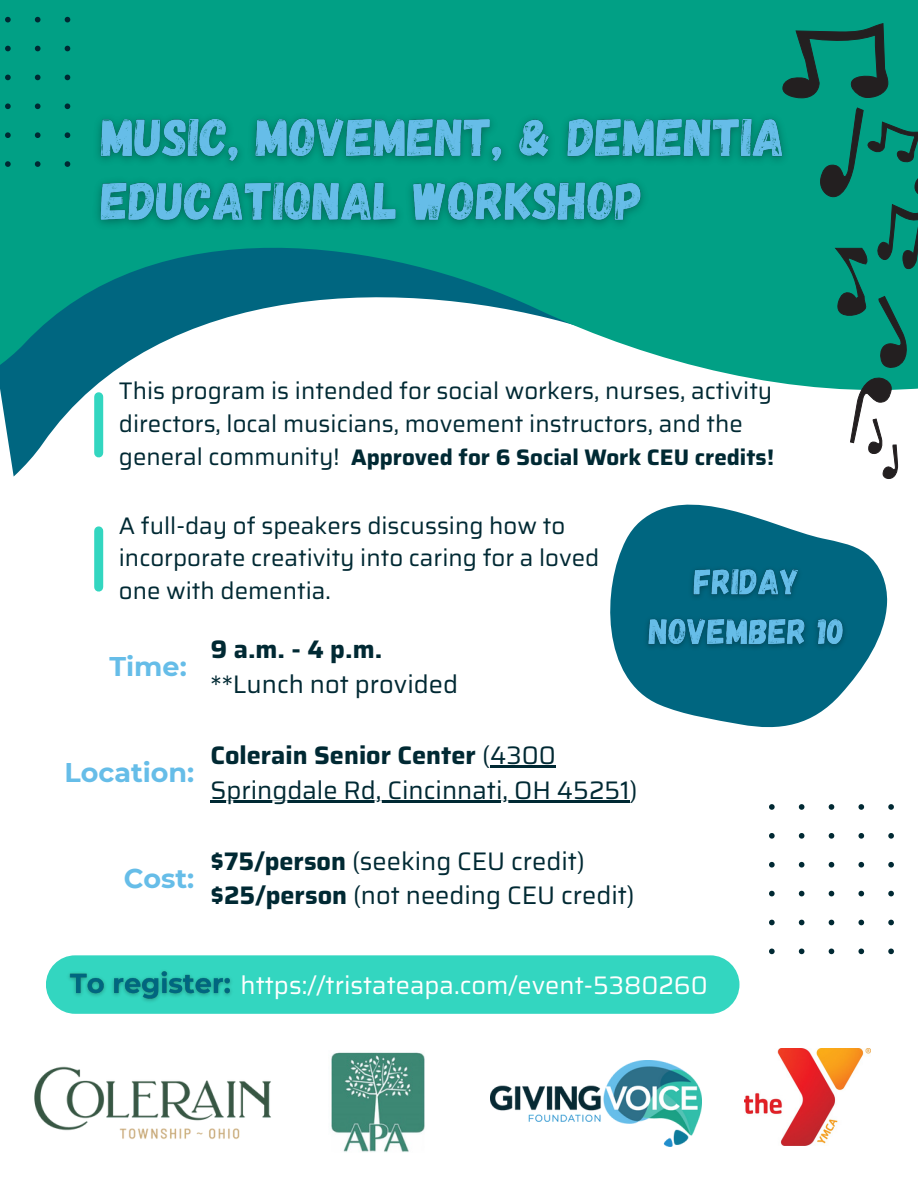
<style>
.page{position:relative;width:918px;height:1188px;background:#fff}
.page>*{position:absolute;margin:0;border:0;box-sizing:border-box;transform-origin:0 0}
.t1{font:700 27px "Montserrat";color:#66bde8}
.t2{font:25.35px/35px "Saira";color:#002933}
.t3{font:25.35px "Saira";color:#fff}
.t4{font:700 25.35px "Saira";color:#002933}
.t5{font:24px/32.7px "Saira";color:#002933}
.t6{font:700 22.5px "Saira";color:#002933}
.s1{font-weight:700}
</style>
<div class="page">
<svg style="left:2px;top:407px;width:897px;height:70px"></svg>
<svg style="left:0;top:0;width:918px;height:407px;fill:#01a085"></svg>
<div style="left:94px;top:397px;width:9px;height:56px;background:#33d6c0"></div>
<svg style="left:769px;top:804px;width:125px;height:150px"></svg>
<div style="left:0;top:17px;width:70px;height:150px;background:#01a085"></div>
<svg style="left:783px;top:23px;width:135px;height:346px;background:#068a74"></svg>
<svg style="left:850px;top:375px;width:48px;height:104px"></svg>
<img style="left:744px;top:1048px;width:126px;height:97px">
<img style="left:34px;top:1066px;width:237px;height:73px">
<img style="left:331px;top:1052px;width:94px;height:100px">
<img style="left:490px;top:1060px;width:212px;height:87px">
<div style="left:94px;top:531px;width:9px;height:56px;background:#33d6c0"></div>
<svg style="left:610px;top:504px;width:278px;height:224px;fill:#006680"></svg>
<div style="left:46px;top:955px;width:693px;height:59px;background:#33d6c0;border-radius:29px"></div>
<img style="left:86px;top:102px;width:711px;height:136px">
<hr style="left:490px;top:766px;width:66px;height:2px;background:#002933">
<hr style="left:211px;top:801px;width:419px;height:2px;background:#002933">
<img style="left:638px;top:559px;width:215px;height:98px">
<img style="left:69px;top:971px;width:162px;height:31px">
<p class="t5" style="left:119px;top:375px;width:655px">This program is intended for social workers, nurses, activity directors, local musicians, movement instructors, and the general community!</p>
<p class="t6" style="left:351px;top:439px;width:424px">Approved for 6 Social Work CEU credits!</p>
<p class="t5" style="left:119px;top:509px;width:482px">A full-day of speakers discussing how to incorporate creativity into caring for a loved one with dementia.</p>
<p class="t1" style="left:110px;top:650px;width:79px">Time:</p>
<p class="t4" style="left:211px;top:629px;width:173px">9 a.m. - 4 p.m.</p>
<p class="t2" style="left:211px;top:667px;width:249px">**Lunch not provided</p>
<p class="t1" style="left:64px;top:756px;width:131px">Location:</p>
<p class="t2" style="left:211px;top:737px;width:429px"><span class="s1">Colerain Senior Center</span> (4300<br>Springdale Rd, Cincinnati, OH 45251)</p>
<p class="t1" style="left:124px;top:861px;width:72px">Cost:</p>
<p class="t2" style="left:211px;top:843px;width:376px"><span class="s1">$75/person</span> (seeking CEU credit)</p>
<p class="t2" style="left:211px;top:878px;width:426px"><span class="s1">$25/person</span> (not needing CEU credit)</p>
<p class="t3" style="left:241px;top:965px;width:469px">https://tristateapa.com/event-5380260</p>
</div>
